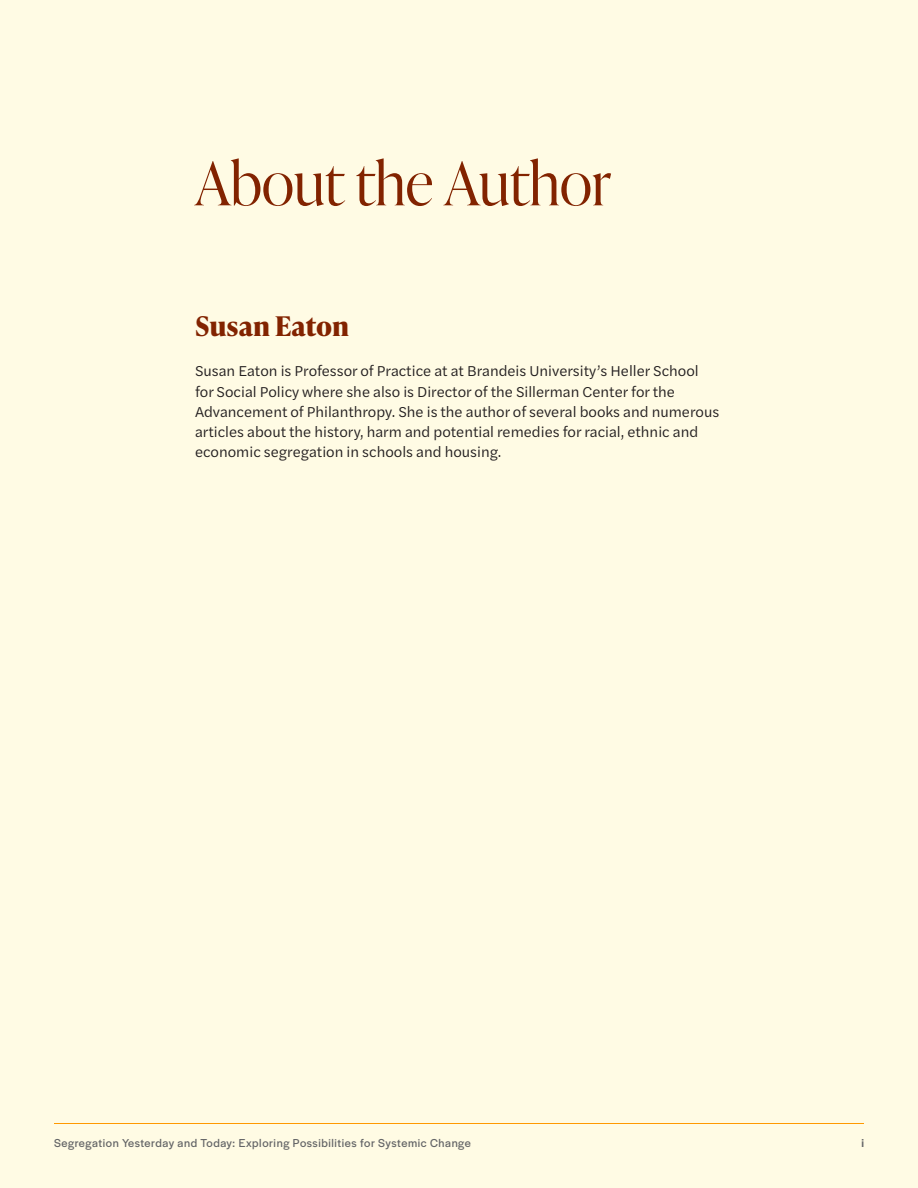
<style>
.page{position:relative;width:918px;height:1188px;background:#fffbe4}
.page>*{position:absolute;margin:0;border:0;box-sizing:border-box;transform-origin:0 0}
.t1{font:300 60px "Ivy Presto Display";color:#822300}
.t2{font:700 27px "Ivy Presto Text";color:#822300}
.body{font:15px/20.2px "Halyard Text";color:#231f20}
.t3{font:12px "Halyard Display";letter-spacing:.05em;color:#636466}
.t4{font:500 12px "Halyard Display";color:#636466}
</style>
<div class="page">
<hr style="left:54px;top:1123px;width:810px;height:1px;background:#f90">
<p class="t1" style="left:195px;top:141px;width:418px">About the Author</p>
<p class="t2" style="left:195px;top:306px;width:156px">Susan Eaton</p>
<p class="body" style="left:195px;top:360px;width:526px">Susan Eaton is Professor of Practice at at Brandeis University’s Heller School for Social Policy where she also is Director of the Sillerman Center for the Advancement of Philanthropy. She is the author of several books and numerous articles about the history, harm and potential remedies for racial, ethnic and economic segregation in schools and housing.</p>
<p class="t3" style="left:54px;top:1135px;width:418px">Segregation Yesterday and Today: Exploring Possibilities for Systemic Change</p>
<p class="t4" style="left:861px;top:1134px;width:4px">i</p>
</div>
